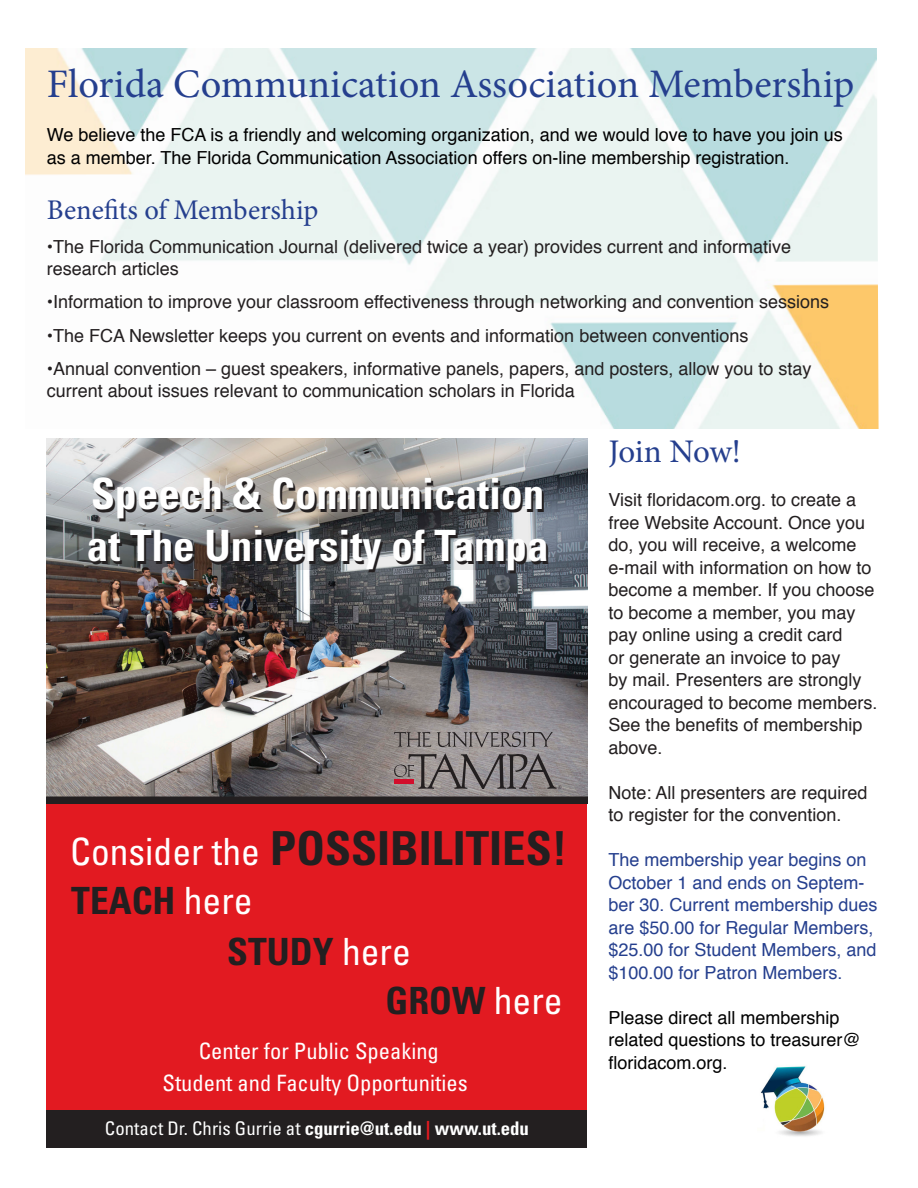
<style>
.page{position:relative;width:918px;height:1188px;background:#fff}
.page>*{position:absolute;margin:0;border:0;box-sizing:border-box;transform-origin:0 0}
.t1{font:700 condensed 46.95px "Univers LT Std";color:#231f20}
.t2{font:700 condensed 43.2px/51.8px "Univers LT Std";color:#fff}
.t3{font:40.5px "Minion Pro";color:#253f8e}
.t4{font:700 condensed 37.5px "Univers LT Std";color:#231f20}
.t5{font:33px "Minion Pro";letter-spacing:-.015em;color:#253f8e}
.t6{font:28.5px "Minion Pro";color:#253f8e}
.t7{font:condensed 22.5px/31.8px "Univers LT Std";color:#fff;text-align:center}
.t8{font:700 condensed 18.75px "Univers LT Std";color:#fff}
.t9{font:18px/22.5px "Helvetica";color:#231f20}
.t10{font:18px/22.5px "Helvetica";color:#000}
.t11{font:18px/22.5px "Helvetica";color:#253f8e}
.s1{font-weight:400;font-size:37.5px;color:#fff}
.s2{font-weight:400;color:#fff}
.s3{font-weight:400}
.s4{color:#e21a21}
</style>
<div class="page">
<img style="left:25px;top:49px;width:854px;height:379px">
<img style="left:47px;top:570px;width:540px;height:227px">
<div style="left:47px;top:801px;width:540px;height:331px;background:#e21a21"></div>
<div style="left:47px;top:797px;width:540px;height:7px;background:#231f20"></div>
<svg style="left:47px;top:438px;width:540px;height:132px;background:#8e8f91"></svg>
<svg style="left:394px;top:732px;width:167px;height:57px;background:#867e7f"></svg>
<div style="left:47px;top:1110px;width:540px;height:38px;background:#231f20"></div>
<img style="left:760px;top:1066px;width:65px;height:70px">
<h3 class="t3" style="left:47px;top:57px;width:809px">Florida Communication Association Membership</h3>
<p class="t10" style="left:47px;top:124px;width:798px">We believe the FCA is a friendly and welcoming organization, and we would love to have you join us as a member. The Florida Communication Association offers on-line membership registration.</p>
<h3 class="t6" style="left:47px;top:191px;width:273px">Benefits of Membership</h3>
<p class="t9" style="left:47px;top:236px;width:746px;line-height:21.6px">•The Florida Communication Journal (delivered twice a year) provides current and informative research articles</p>
<p class="t9" style="left:47px;top:291px;width:784px">•Information to improve your classroom effectiveness through networking and convention sessions</p>
<p class="t9" style="left:47px;top:325px;width:703px">•The FCA Newsletter keeps you current on events and information between conventions</p>
<p class="t9" style="left:47px;top:359px;width:766px;line-height:21.6px">•Annual convention – guest speakers, informative panels, papers, and posters, allow you to stay current about issues relevant to communication scholars in Florida</p>
<h2 class="t2" style="left:87px;top:468px;width:463px">Speech &amp; Communication at The University of Tampa</h2>
<h1 class="t1" style="left:70px;top:819px;width:499px"><span class="s1">Consider the</span> POSSIBILITIES!</h1>
<h3 class="t4" style="left:71px;top:878px;width:183px">TEACH <span class="s2">here</span></h3>
<h3 class="t4" style="left:227px;top:928px;width:185px">STUDY <span class="s2">here</span></h3>
<h3 class="t4" style="left:385px;top:977px;width:179px">GROW <span class="s2">here</span></h3>
<p class="t7" style="left:163px;top:1035px;width:307px">Center for Public Speaking<br>Student and Faculty Opportunities</p>
<p class="t8" style="left:105px;top:1117px;width:426px"><span class="s3">Contact Dr. Chris Gurrie at</span> cgurrie@ut.edu <span class="s4">|</span> www.ut.edu</p>
<h3 class="t5" style="left:608px;top:430px;width:134px">Join Now!</h3>
<p class="t9" style="left:608px;top:489px;width:271px">Visit floridacom.org. to create a free Website Account. Once you do, you will receive, a welcome e-mail with information on how to become a member. If you choose to become a member, you may pay online using a credit card<br>or generate an invoice to pay<br>by mail. Presenters are strongly encouraged to become members.<br>See the benefits of membership above.</p>
<p class="t9" style="left:608px;top:782px;width:261px">Note: All presenters are required to register for the convention.</p>
<p class="t11" style="left:608px;top:849px;width:271px">The membership year begins on<br>October 1 and ends on Septem&shy;ber 30. Current membership dues are $50.00 for Regular Members, $25.00 for Student Members, and $100.00 for Patron Members.</p>
<p class="t10" style="left:608px;top:1007px;width:254px">Please direct all membership related questions to treasurer@ floridacom.org.</p>
</div>
